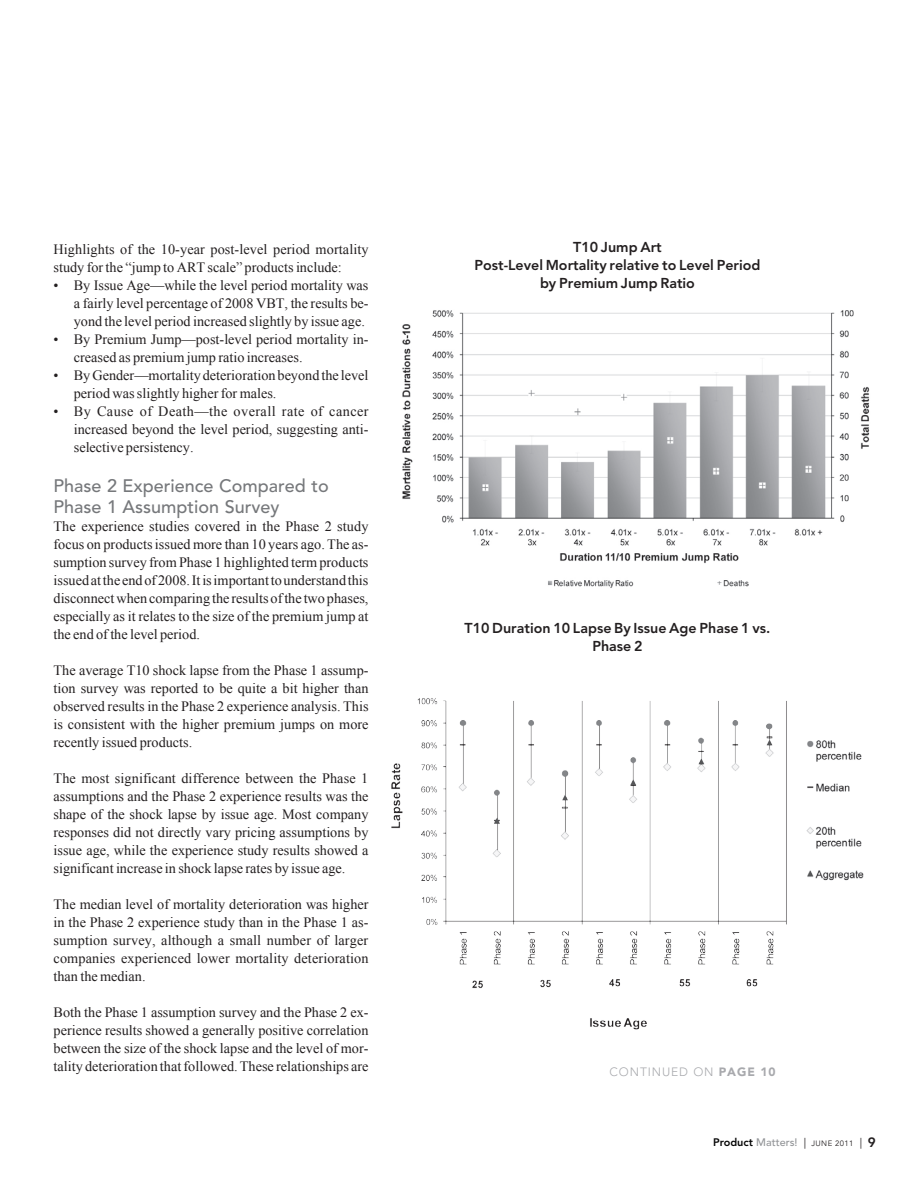
<style>
.page{position:relative;width:918px;height:1188px;background:#fff}
.page>*{position:absolute;margin:0;border:0;box-sizing:border-box;transform-origin:0 0}
.Subheads{font:500 18px/21.6px "Avenir";color:#76787b}
.body{font:14.25px/18px "Times New Roman";color:#231f20;text-align:justify}
.body-2{font:800 14.25px/18px "Avenir";color:#231f20;text-align:center}
.t1{font:300 12px "Avenir";letter-spacing:.075em;color:#a8a9ad}
.t2{font:500 10.8px "Avenir";color:#939598}
.s1{font-weight:900}
.s2{font-weight:800;color:#050505}
.s3{font-weight:400;color:#231f20}
.s4{font-weight:400;font-size:7.8px;color:#231f20}
.s5{font-weight:800;font-size:13.5px;color:#231f20}
</style>
<div class="page">
<img style="left:402px;top:310px;width:468px;height:278px">
<img style="left:391px;top:698px;width:473px;height:332px">
<p class="body" style="left:54px;top:240px;width:317px">Highlights of the 10-year post-level period mortality study for the “jump to ART scale” products include:</p>
<p class="body" style="left:74px;top:276px;width:296px;text-indent:-20px">• By Issue Age—while the level period mortality was a fairly level percentage of 2008 VBT, the results be&shy;yond the level period increased slightly by issue age.</p>
<p class="body" style="left:74px;top:330px;width:296px;text-indent:-20px">• By Premium Jump—post-level period mortality in&shy;creased as premium jump ratio increases.</p>
<p class="body" style="left:74px;top:366px;width:296px;text-indent:-20px">• By Gender—mortality deterioration beyond the level period was slightly higher for males.</p>
<p class="body" style="left:74px;top:402px;width:296px;text-indent:-20px">• By Cause of Death—the overall rate of cancer increased beyond the level period, suggesting anti&shy;selective persistency.</p>
<p class="Subheads" style="left:54px;top:475px;width:277px">Phase 2 Experience Compared to<br>Phase 1 Assumption Survey</p>
<p class="body" style="left:54px;top:517px;width:317px">The experience studies covered in the Phase 2 study focus on products issued more than 10 years ago. The as&shy;sumption survey from Phase 1 highlighted term products issued at the end of 2008. It is important to understand this disconnect when comparing the results of the two phases, especially as it relates to the size of the premium jump at the end of the level period.</p>
<p class="body" style="left:54px;top:661px;width:317px">The average T10 shock lapse from the Phase 1 assump&shy;tion survey was reported to be quite a bit higher than observed results in the Phase 2 experience analysis. This is consistent with the higher premium jumps on more recently issued products.</p>
<p class="body" style="left:54px;top:769px;width:317px">The most significant difference between the Phase 1 assumptions and the Phase 2 experience results was the shape of the shock lapse by issue age. Most company responses did not directly vary pricing assumptions by issue age, while the experience study results showed a significant increase in shock lapse rates by issue age.</p>
<p class="body" style="left:54px;top:895px;width:317px">The median level of mortality deterioration was higher in the Phase 2 experience study than in the Phase 1 as&shy;sumption survey, although a small number of larger companies experienced lower mortality deterioration than the median.</p>
<p class="body" style="left:54px;top:1003px;width:317px">Both the Phase 1 assumption survey and the Phase 2 ex&shy;perience results showed a generally positive correlation between the size of the shock lapse and the level of mor&shy;tality deterioration that followed. These relationships are</p>
<p class="body-2" style="left:573px;top:238px;width:90px">T10 Jump Art</p>
<p class="body-2" style="left:474px;top:256px;width:288px">Post-Level Mortality relative to Level Period</p>
<p class="body-2" style="left:540px;top:274px;width:156px">by Premium Jump Ratio</p>
<p class="body-2" style="left:465px;top:619px;width:307px">T10 Duration 10 Lapse By Issue Age Phase 1 vs.<br>Phase 2</p>
<p class="t1" style="left:610px;top:1065px;width:168px">CONTINUED ON <span class="s1">PAGE 10</span></p>
<p class="t2" style="left:713px;top:1136px;width:164px"><span class="s2">Product</span> Matters! <span class="s3">|</span> <span class="s4">JUNE 2011</span> <span class="s3">|</span> <span class="s5">9</span></p>
</div>
